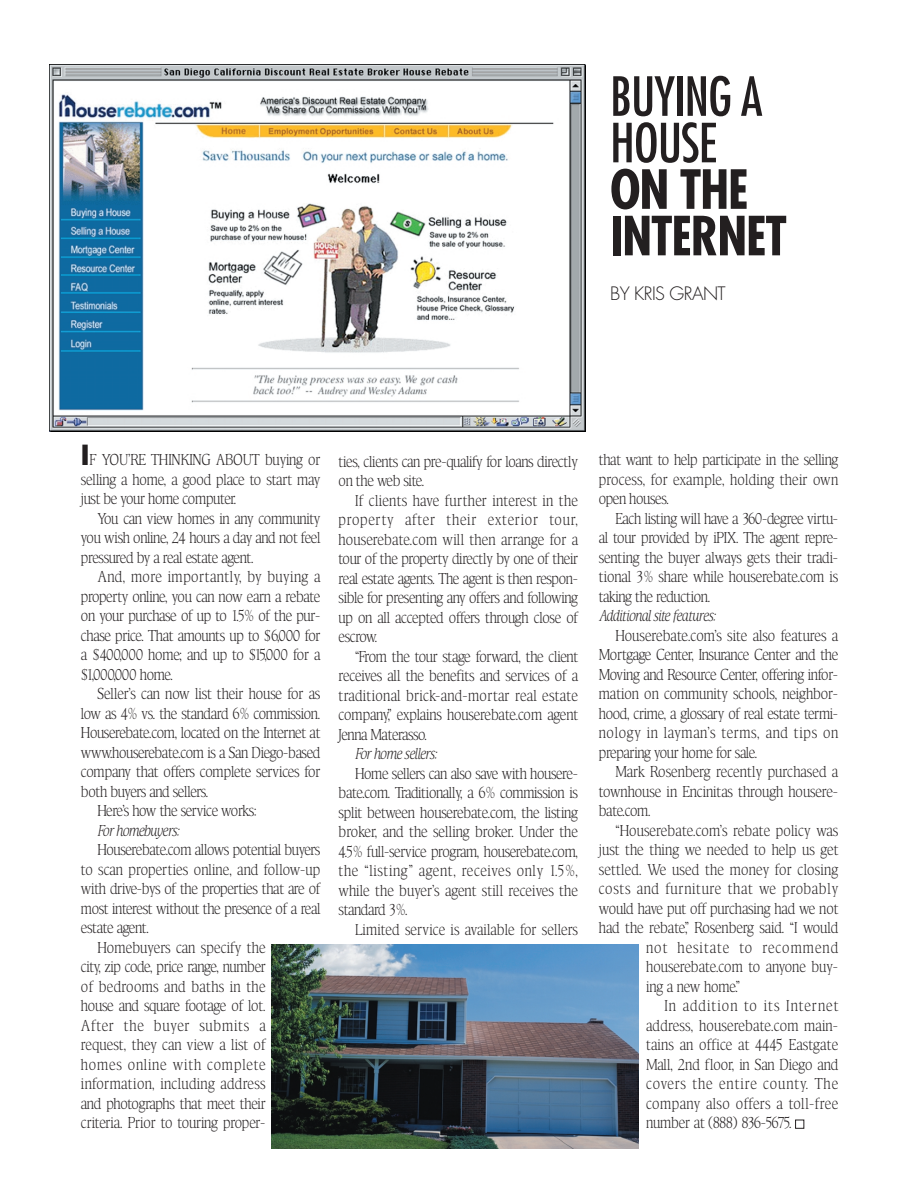
<style>
.page{position:relative;width:918px;height:1188px;background:#fff}
.page>*{position:absolute;margin:0;border:0;box-sizing:border-box;transform-origin:0 0}
.t1{font:700 condensed 52.5px/46.5px "Futura";letter-spacing:-.025em;color:#231f20}
.t2{font:condensed 52.5px/46.5px "Futura";letter-spacing:-.02em;color:#231f20}
.t3{font:300 18px "Futura";letter-spacing:-.03em;color:#231f20}
.t4{font:15px/19.5px "TF Habitat Cond";color:#231f20;text-align:justify}
.t5{font:15px "TF Habitat Cond";letter-spacing:.02em;color:#231f20}
.t6{font:italic 15px "TF Habitat Cond";letter-spacing:-.015em;color:#231f20}
.t7{font:15px "TF Habitat Cond";letter-spacing:.03em;color:#231f20}
.t8{font:15px "TF Habitat Cond";letter-spacing:.075em;color:#231f20}
.t9{font:15px "TF Habitat Cond";letter-spacing:.06em;color:#231f20}
.t10{font:15px "TF Habitat Cond";letter-spacing:.055em;color:#231f20}
.t11{font:15px "TF Habitat Cond";letter-spacing:.035em;color:#231f20}
.t12{font:15px "TF Habitat Cond";letter-spacing:.07em;color:#231f20}
.t13{font:15px "TF Habitat Cond";letter-spacing:-.06em;color:#231f20}
.s1{font-family:"Futura";font-weight:700;font-size:27px}
.s2{color:#fff}
</style>
<div class="page">
<img style="left:50px;top:65px;width:535px;height:367px">
<img style="left:272px;top:944px;width:367px;height:204px">
<h1 class="t2" style="left:610px;top:77px;width:154px">BUYING A<br>HOUSE</h1>
<h1 class="t1" style="left:610px;top:171px;width:178px">ON THE<br>INTERNET</h1>
<p class="t3" style="left:610px;top:285px;width:117px">BY KRIS GRANT</p>
<p class="t4" style="left:81px;top:452px;width:241px"><span class="s1">I</span>F YOU’RE THINKING ABOUT buying or selling a home, a good place to start may just be your home computer.</p>
<p class="t4" style="left:81px;top:510px;width:241px;text-indent:16px">You can view homes in any community you wish online, 24 hours a day and not feel pressured by a real estate agent.</p>
<p class="t4" style="left:81px;top:569px;width:241px;text-indent:16px">And, more importantly, by buying a property online, you can now earn a rebate on your purchase of up to 1.5% of the pur&shy;chase price. That amounts up to $6,000 for a $400,000 home; and up to $15,000 for a $1,000,000 home.</p>
<p class="t4" style="left:97px;top:686px;width:224px">Seller’s can now list their house for as</p>
<p class="t4" style="left:81px;top:705px;width:241px">low as 4% vs. the standard 6% commission.</p>
<p class="t4" style="left:81px;top:725px;width:241px">Houserebate.com, located on the Internet at</p>
<p class="t4" style="left:81px;top:744px;width:241px">www.houserebate.com is a San Diego-based</p>
<p class="t4" style="left:81px;top:764px;width:241px">company that offers complete services for</p>
<p class="t4" style="left:81px;top:783px;width:129px">both buyers and sellers.</p>
<p class="t4" style="left:97px;top:803px;width:160px">Here’s how the service works:</p>
<p class="t6" style="left:97px;top:825px;width:83px">For homebuyers:</p>
<p class="t4" style="left:97px;top:842px;width:224px">Houserebate.com allows potential buyers</p>
<p class="t4" style="left:81px;top:861px;width:241px">to scan properties online, and follow-up</p>
<p class="t4" style="left:81px;top:881px;width:241px">with drive-bys of the properties that are of</p>
<p class="t4" style="left:81px;top:900px;width:241px">most interest without the presence of a real</p>
<p class="t4" style="left:81px;top:920px;width:69px">estate agent.</p>
<p class="t4" style="left:97px;top:939px;width:170px">Homebuyers can specify the</p>
<p class="t4" style="left:81px;top:959px;width:186px">city, zip code, price range, number</p>
<p class="t7" style="left:81px;top:981px;width:186px">of bedrooms and baths in the</p>
<p class="t4" style="left:81px;top:998px;width:186px">house and square footage of lot.</p>
<p class="t9" style="left:81px;top:1020px;width:186px">After the buyer submits a</p>
<p class="t4" style="left:81px;top:1037px;width:186px">request, they can view a list of</p>
<p class="t9" style="left:81px;top:1059px;width:186px">homes online with complete</p>
<p class="t7" style="left:81px;top:1078px;width:186px">information, including address</p>
<p class="t4" style="left:81px;top:1095px;width:186px">and photographs that meet their</p>
<p class="t4" style="left:81px;top:1115px;width:186px">criteria. Prior to touring proper-</p>
<p class="t4" style="left:339px;top:453px;width:241px">ties, clients can pre-qualify for loans directly on the web site.</p>
<p class="t4" style="left:339px;top:492px;width:241px;text-indent:16px">If clients have further interest in the property after their exterior tour, houserebate.com will then arrange for a tour of the property directly by one of their real estate agents. The agent is then respon&shy;sible for presenting any offers and following up on all accepted offers through close of escrow.</p>
<p class="t4" style="left:339px;top:648px;width:241px;text-indent:16px">“From the tour stage forward, the client receives all the benefits and services of a traditional brick-and-mortar real estate company,” explains houserebate.com agent Jenna Materasso.</p>
<p class="t6" style="left:355px;top:748px;width:83px">For home sellers:</p>
<p class="t4" style="left:339px;top:765px;width:241px;text-indent:16px">Home sellers can also save with housere&shy;bate.com. Traditionally, a 6% commission is split between houserebate.com, the listing broker, and the selling broker. Under the 4.5% full-service program, houserebate.com, the “listing” agent, receives only 1.5%, while the buyer’s agent still receives the standard 3%.</p>
<p class="t4" style="left:355px;top:921px;width:224px">Limited service is available for sellers</p>
<p class="t4" style="left:599px;top:452px;width:241px">that want to help participate in the selling process, for example, holding their own open houses.</p>
<p class="t4" style="left:599px;top:510px;width:241px;text-indent:16px">Each listing will have a 360-degree virtu&shy;al tour provided by iPIX. The agent repre&shy;senting the buyer always gets their tradi&shy;tional 3% share while houserebate.com is taking the reduction.</p>
<p class="t6" style="left:599px;top:610px;width:118px">Additional site features:</p>
<p class="t4" style="left:599px;top:627px;width:241px;text-indent:16px">Houserebate.com’s site also features a Mortgage Center, Insurance Center and the Moving and Resource Center, offering infor&shy;mation on community schools, neighbor&shy;hood, crime, a glossary of real estate termi&shy;nology in layman’s terms, and tips on preparing your home for sale.</p>
<p class="t4" style="left:599px;top:764px;width:241px;text-indent:16px">Mark Rosenberg recently purchased a townhouse in Encinitas through housere&shy;bate.com.</p>
<p class="t4" style="left:615px;top:822px;width:224px">“Houserebate.com’s rebate policy was</p>
<p class="t4" style="left:599px;top:842px;width:241px">just the thing we needed to help us get</p>
<p class="t5" style="left:599px;top:864px;width:241px">settled. We used the money for closing</p>
<p class="t10" style="left:599px;top:883px;width:241px">costs and furniture that we probably</p>
<p class="t4" style="left:599px;top:900px;width:241px">would have put off purchasing had we not</p>
<p class="t4" style="left:599px;top:920px;width:241px">had the rebate,” Rosenberg said. “I would</p>
<p class="t8" style="left:646px;top:942px;width:193px">not hesitate to recommend</p>
<p class="t4" style="left:646px;top:959px;width:193px">houserebate.com to anyone buy-</p>
<p class="t4" style="left:646px;top:978px;width:95px">ing a new home.”</p>
<p class="t8" style="left:664px;top:1000px;width:175px">In addition to its Internet</p>
<p class="t5" style="left:646px;top:1020px;width:194px">address, houserebate.com main-</p>
<p class="t5" style="left:646px;top:1039px;width:193px">tains an office at 4445 Eastgate</p>
<p class="t4" style="left:646px;top:1056px;width:193px">Mall, 2nd floor, in San Diego and</p>
<p class="t12" style="left:646px;top:1078px;width:193px">covers the entire county. The</p>
<p class="t11" style="left:646px;top:1098px;width:193px">company also offers a toll-free</p>
<p class="t13" style="left:646px;top:1117px;width:160px">number at (888) 836-5675. <span class="s2">■</span></p>
</div>
